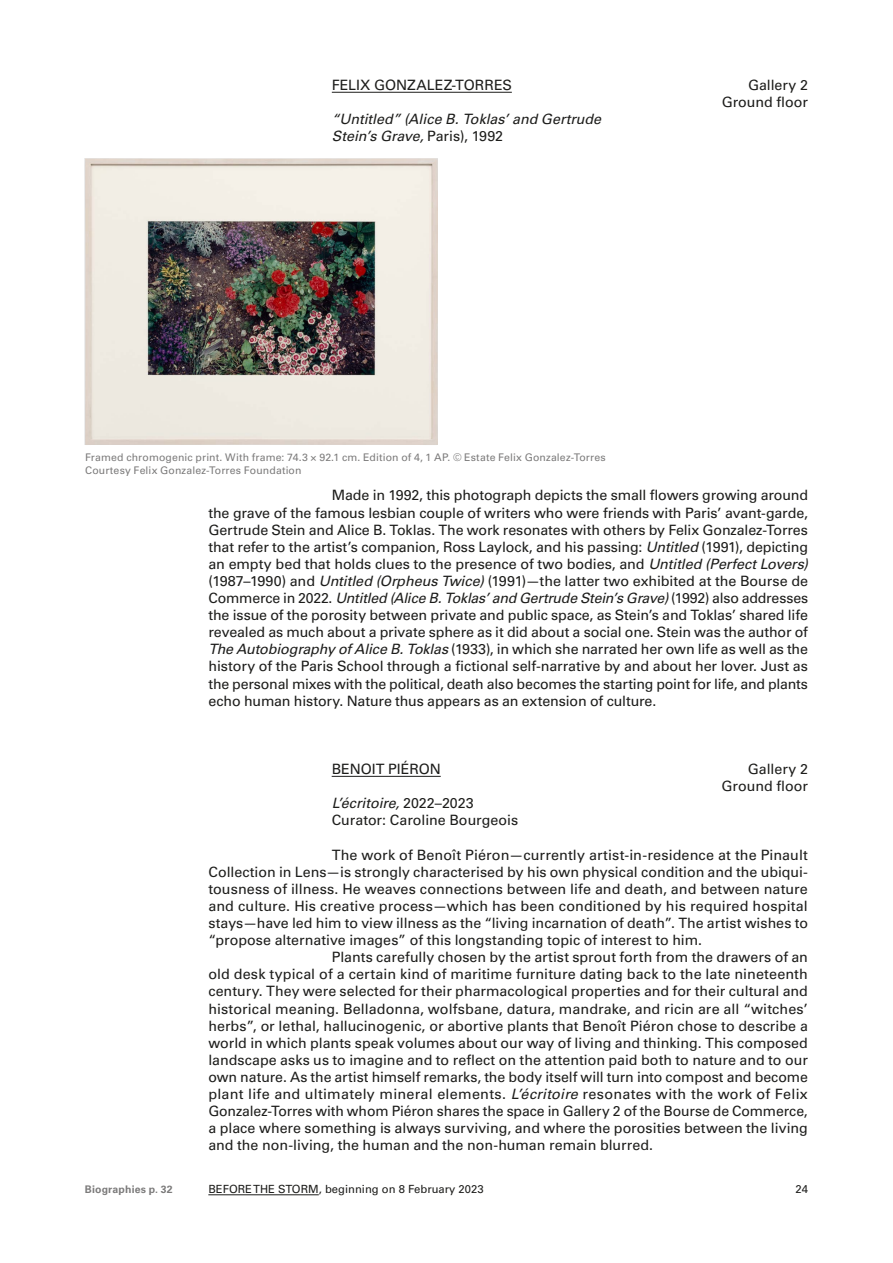
<style>
.page{position:relative;width:893px;height:1263px;background:#fff}
.page>*{position:absolute;margin:0;border:0;box-sizing:border-box;transform-origin:0 0}
.t1{font:14.25px/17.1px "Univers LT Std";color:#1d1d1b;text-align:right}
.t2{font:italic 14.25px/17.1px "Univers LT Std";letter-spacing:-.005em;color:#1d1d1b}
.t3{font:11.25px "Univers LT Std";color:#1d1d1b}
.t4{font:10.5px/12.6px "Univers LT Std";letter-spacing:.015em;color:#7c7b7b}
.t5{font:700 10.5px "Univers LT Std";letter-spacing:.015em;color:#7c7b7b}
.s1{font-style:normal}
.s2{font-style:italic}
</style>
<div class="page">
<img style="left:85px;top:158px;width:353px;height:287px">
<hr style="left:332px;top:92px;width:180px;height:1px;background:#1d1d1b">
<hr style="left:332px;top:776px;width:109px;height:1px;background:#1d1d1b">
<hr style="left:208px;top:1194px;width:111px;height:1px;background:#1d1d1b">
<p class="t1" style="left:332px;top:76px;width:182px">FELIX GONZALEZ-TORRES</p>
<p class="t1" style="left:722px;top:76px;width:88px">Gallery 2<br>Ground floor</p>
<p class="t2" style="left:332px;top:111px;width:271px">“Untitled” (Alice B. Toklas’ and Gertrude<br>Stein’s Grave, <span class="s1">Paris), 1992</span></p>
<p class="t4" style="left:85px;top:451px;width:522px">Framed chromogenic print. With frame: 74.3 × 92.1 cm. Edition of 4, 1 AP. © Estate Felix Gonzalez-Torres<br>Courtesy Felix Gonzalez-Torres Foundation</p>
<p class="t5" style="left:85px;top:1183px;width:89px">Biographies p. 32</p>
<p class="t1" style="left:208px;top:487px;width:601px;text-align:justify;text-indent:123px">Made in 1992, this photograph depicts the small flowers growing around the grave of the famous lesbian couple of writers who were friends with Paris’ avant-garde, Gertrude Stein and Alice B. Toklas. The work resonates with others by Felix Gonzalez-Torres that refer to the artist’s companion, Ross Laylock, and his passing: <span class="s2">Untitled</span> (1991), depicting an empty bed that holds clues to the presence of two bodies, and <span class="s2">Untitled (Perfect Lovers) </span>(1987–1990) and <span class="s2">Untitled (Orpheus Twice)</span> (1991)—the latter two exhibited at the Bourse de Commerce in 2022. <span class="s2">Untitled (Alice B. Toklas’ and Gertrude Stein’s Grave)</span> (1992) also addresses the issue of the porosity between private and public space, as Stein’s and Toklas’ shared life revealed as much about a private sphere as it did about a social one. Stein was the author of <span class="s2">The Autobiography of Alice B. Toklas</span> (1933), in which she narrated her own life as well as the history of the Paris School through a fictional self-narrative by and about her lover. Just as the personal mixes with the political, death also becomes the starting point for life, and plants echo human history. Nature thus appears as an extension of culture.</p>
<p class="t1" style="left:332px;top:760px;width:111px">BENOIT PIÉRON</p>
<p class="t1" style="left:722px;top:760px;width:88px">Gallery 2<br>Ground floor</p>
<p class="t1" style="left:332px;top:795px;width:188px;text-align:left"><span class="s2">L’écritoire,</span> 2022–2023<br>Curator: Caroline Bourgeois</p>
<p class="t1" style="left:332px;top:846px;width:478px">The work of Benoît Piéron—currently artist-in-residence at the Pinault</p>
<p class="t1" style="left:208px;top:863px;width:601px">Collection in Lens—is strongly characterised by his own physical condition and the ubiqui-</p>
<p class="t1" style="left:208px;top:880px;width:601px">tousness of illness. He weaves connections between life and death, and between nature</p>
<p class="t1" style="left:208px;top:897px;width:601px">and culture. His creative process—which has been conditioned by his required hospital</p>
<p class="t1" style="left:208px;top:914px;width:601px">stays—have led him to view illness as the “living incarnation of death”. The artist wishes to</p>
<p class="t1" style="left:208px;top:931px;width:495px">“propose alternative images” of this longstanding topic of interest to him.</p>
<p class="t1" style="left:332px;top:949px;width:478px">Plants carefully chosen by the artist sprout forth from the drawers of an</p>
<p class="t1" style="left:208px;top:966px;width:601px">old desk typical of a certain kind of maritime furniture dating back to the late nineteenth</p>
<p class="t1" style="left:208px;top:983px;width:601px">century. They were selected for their pharmacological properties and for their cultural and</p>
<p class="t1" style="left:208px;top:1000px;width:601px">historical meaning. Belladonna, wolfsbane, datura, mandrake, and ricin are all “witches’</p>
<p class="t1" style="left:208px;top:1017px;width:601px">herbs”, or lethal, hallucinogenic, or abortive plants that Benoît Piéron chose to describe a</p>
<p class="t1" style="left:208px;top:1034px;width:601px">world in which plants speak volumes about our way of living and thinking. This composed</p>
<p class="t1" style="left:208px;top:1051px;width:601px">landscape asks us to imagine and to reflect on the attention paid both to nature and to our</p>
<p class="t1" style="left:208px;top:1068px;width:601px">own nature. As the artist himself remarks, the body itself will turn into compost and become</p>
<p class="t1" style="left:208px;top:1085px;width:601px">plant life and ultimately mineral elements. <span class="s2">L’écritoire</span> resonates with the work of Felix</p>
<p class="t1" style="left:208px;top:1102px;width:601px">Gonzalez-Torres with whom Piéron shares the space in Gallery 2 of the Bourse de Commerce,</p>
<p class="t1" style="left:208px;top:1120px;width:601px">a place where something is always surviving, and where the porosities between the living</p>
<p class="t1" style="left:208px;top:1137px;width:446px">and the non-living, the human and the non-human remain blurred.</p>
<p class="t3" style="left:208px;top:1182px;width:277px">BEFORE THE STORM, beginning on 8 February 2023</p>
<p class="t3" style="left:795px;top:1182px;width:14px">24</p>
</div>
